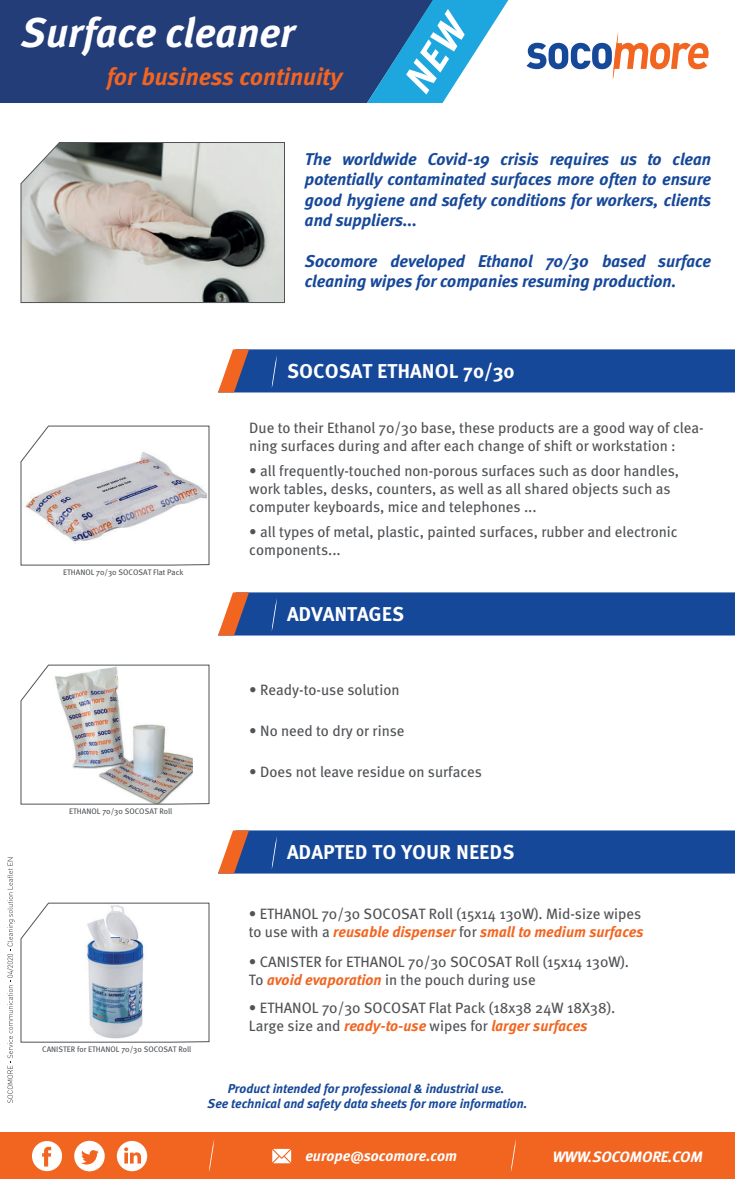
<style>
.page{position:relative;width:735px;height:1179px;background:#fff}
.page>*{position:absolute;margin:0;border:0;box-sizing:border-box;transform-origin:0 0}
.t1{font:italic 700 41.3px "Meta";color:#fff}
.t2{font:italic 700 24.2px "Meta";color:#f26521}
.t3{font:20px "Meta Bold Caps";color:#fff}
.t4{font:italic 700 17px/20.4px "Meta";color:#164899;text-align:justify}
.t5{font:15px/18px "Meta";color:#505356}
.t6{font:italic 700 15px "Meta";color:#fff}
.t7{font:italic 700 12.9px/15.4px "Meta";color:#164899;text-align:center}
.t8{font:8px "Meta";color:#505356}
.s1{font-weight:700;font-style:italic;color:#f26521}
</style>
<div class="page">
<div style="left:0;top:1132px;width:735px;height:47px;background:#f26521"></div>
<div style="left:0;top:0;width:367px;height:103px;background:#233d79"></div>
<svg style="left:20px;top:664px;width:190px;height:141px"></svg>
<svg style="left:527px;top:32px;width:182px;height:48px"></svg>
<svg style="left:218px;top:349px;width:517px;height:43px;background:#224d97"></svg>
<svg style="left:218px;top:592px;width:517px;height:43px;background:#224d97"></svg>
<svg style="left:218px;top:830px;width:517px;height:43px;background:#224d97"></svg>
<div style="left:32px;top:1141px;width:30px;height:30px;background:#fff;border-radius:50%"></div>
<svg style="left:42px;top:1147px;width:9px;height:19px"></svg>
<div style="left:74px;top:1141px;width:31px;height:30px;background:#fff;border-radius:50%"></div>
<svg style="left:81px;top:1150px;width:18px;height:14px"></svg>
<div style="left:117px;top:1141px;width:30px;height:30px;background:#fff;border-radius:50%"></div>
<svg style="left:124px;top:1147px;width:17px;height:16px"></svg>
<svg style="left:367px;top:0;width:141px;height:103px"></svg>
<svg style="left:20px;top:425px;width:190px;height:141px"></svg>
<svg style="left:20px;top:142px;width:265px;height:161px;background:#afafa9"></svg>
<svg style="left:209px;top:1140px;width:5px;height:32px"></svg>
<svg style="left:511px;top:1139px;width:5px;height:33px"></svg>
<svg style="left:272px;top:1149px;width:19px;height:14px"></svg>
<svg style="left:7px;top:857px;width:203px;height:246px"></svg>
<h1 class="t1" style="left:21px;top:7px;width:275px">Surface cleaner</h1>
<h2 class="t2" style="left:107px;top:62px;width:237px">for business continuity</h2>
<p class="t4" style="left:305px;top:148px;width:408px">The worldwide Covid-19 crisis requires us to clean potentially contaminated surfaces more often to ensure good hygiene and safety conditions for workers, clients and suppliers...</p>
<p class="t4" style="left:305px;top:250px;width:408px">Socomore developed Ethanol 70/30 based surface cleaning wipes for companies resuming production.</p>
<h3 class="t3" style="left:287px;top:358px;width:229px">SOCOSAT ETHANOL 70/30</h3>
<p class="t5" style="left:249px;top:419px;width:456px">Due to their Ethanol 70/30 base, these products are a good way of clea&shy;ning surfaces during and after each change of shift or workstation :</p>
<p class="t8" style="left:63px;top:567px;width:122px">ETHANOL 70/30 SOCOSAT Flat Pack</p>
<p class="t5" style="left:249px;top:461px;width:431px">• all frequently-touched non-porous surfaces such as door handles, work tables, desks, counters, as well as all shared objects such as computer keyboards, mice and telephones ...</p>
<p class="t5" style="left:249px;top:523px;width:430px">• all types of metal, plastic, painted surfaces, rubber and electronic components...</p>
<h3 class="t3" style="left:287px;top:601px;width:119px">ADVANTAGES</h3>
<p class="t8" style="left:69px;top:806px;width:105px">ETHANOL 70/30 SOCOSAT Roll</p>
<p class="t5" style="left:249px;top:680px;width:152px">• Ready-to-use solution</p>
<p class="t5" style="left:249px;top:721px;width:157px">• No need to dry or rinse</p>
<p class="t5" style="left:249px;top:762px;width:234px">• Does not leave residue on surfaces</p>
<h3 class="t3" style="left:287px;top:839px;width:229px">ADAPTED TO YOUR NEEDS</h3>
<p class="t8" style="left:42px;top:1044px;width:151px">CANISTER for ETHANOL 70/30 SOCOSAT Roll</p>
<p class="t5" style="left:249px;top:905px;width:396px">• ETHANOL 70/30 SOCOSAT Roll (15x14 130W). Mid-size wipes to use with a <span class="s1">reusable dispenser</span> for <span class="s1">small to medium surfaces</span></p>
<p class="t5" style="left:249px;top:952px;width:382px">• CANISTER for ETHANOL 70/30 SOCOSAT Roll (15x14 130W).<br>To <span class="s1">avoid evaporation</span> in the pouch during use</p>
<p class="t5" style="left:249px;top:998px;width:368px">• ETHANOL 70/30 SOCOSAT Flat Pack (18x38 24W 18X38).<br>Large size and <span class="s1">ready-to-use</span> wipes for <span class="s1">larger surfaces</span></p>
<p class="t7" style="left:208px;top:1080px;width:321px">Product intended for professional &amp; industrial use.<br>See technical and safety data sheets for more information.</p>
<p class="t6" style="left:305px;top:1146px;width:153px">europe@socomore.com</p>
<p class="t6" style="left:553px;top:1147px;width:151px">WWW.SOCOMORE.COM</p>
</div>
